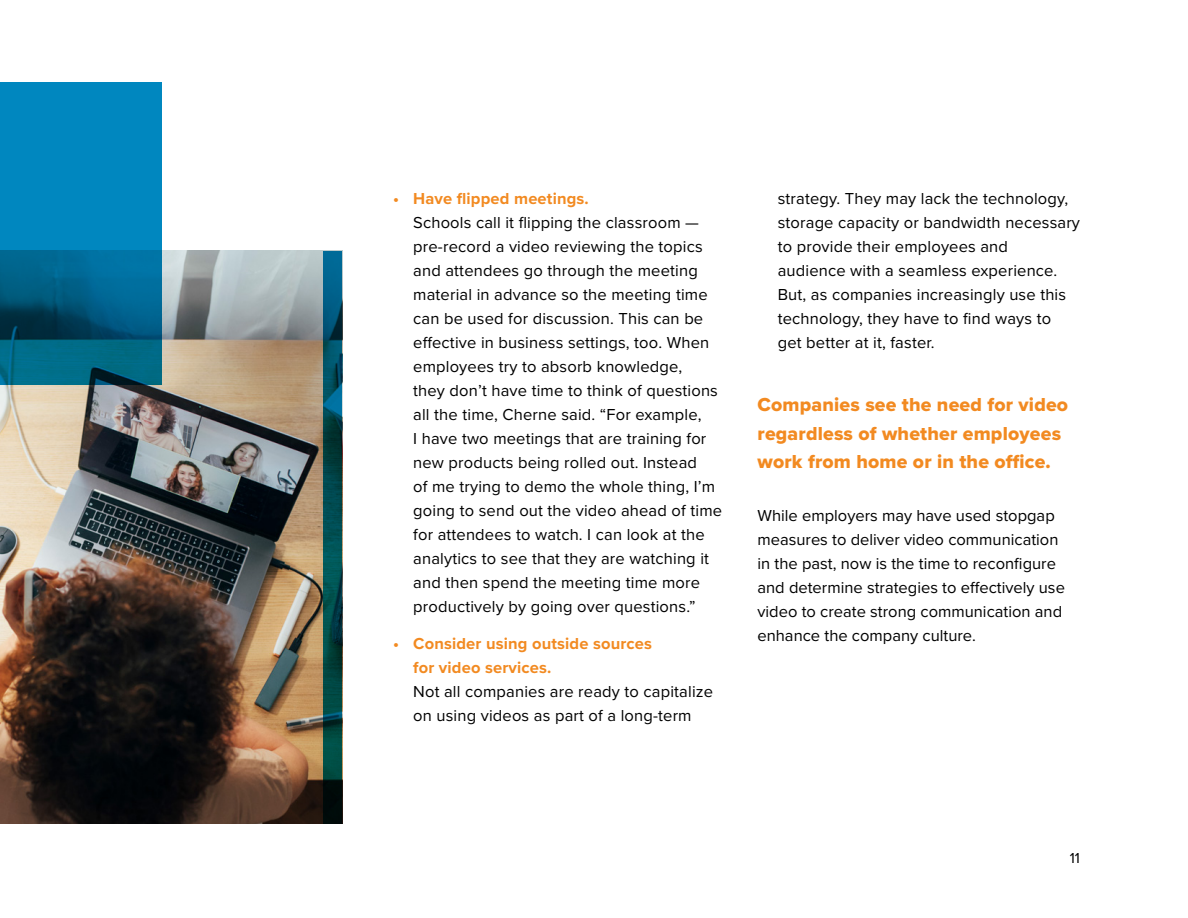
<style>
.page{position:relative;width:1188px;height:918px;background:#fff}
.page>*{position:absolute;margin:0;border:0;box-sizing:border-box;transform-origin:0 0}
.t1{font:19.5px/28.5px "Proxima Nova Extrabld";letter-spacing:.01em;color:#f28a21}
.t2{font:16.5px/24px "Proxima Nova";letter-spacing:.01em;color:#000}
.t3{font:15px "Proxima Nova";color:#000}
.s1{font-weight:700;color:#f28a21}
</style>
<div class="page">
<img style="left:0;top:251px;width:342px;height:573px">
<svg style="left:323px;top:251px;width:19px;height:572px;background:#00464f"></svg>
<svg style="left:0;top:82px;width:162px;height:304px;background:#0074a2"></svg>
<p class="t2" style="left:413px;top:186px;width:310px;text-indent:-20px"><span class="s1">• Have flipped meetings.<br></span>Schools call it flipping the classroom — pre-record a video reviewing the topics and attendees go through the meeting material in advance so the meeting time can be used for discussion. This can be effective in business settings, too. When employees try to absorb knowledge,<br>they don’t have time to think of questions all the time, Cherne said. “For example,<br>I have two meetings that are training for new products being rolled out. Instead<br>of me trying to demo the whole thing, I’m going to send out the video ahead of time for attendees to watch. I can look at the analytics to see that they are watching it and then spend the meeting time more productively by going over questions.”</p>
<p class="t2" style="left:413px;top:632px;width:301px;text-indent:-20px"><span class="s1">• Consider using outside sources<br>for video services.<br></span>Not all companies are ready to capitalize on using videos as part of a long-term</p>
<p class="t2" style="left:778px;top:186px;width:304px">strategy. They may lack the technology, storage capacity or bandwidth necessary to provide their employees and audience with a seamless experience.<br>But, as companies increasingly use this technology, they have to find ways to<br>get better at it, faster.</p>
<p class="t1" style="left:758px;top:391px;width:312px">Companies see the need for video regardless of whether employees work from home or in the office.</p>
<p class="t2" style="left:758px;top:504px;width:309px">While employers may have used stopgap measures to deliver video communication in the past, now is the time to reconfigure and determine strategies to effectively use video to create strong communication and enhance the company culture.</p>
<p class="t3" style="left:1070px;top:849px;width:12px">11</p>
</div>
